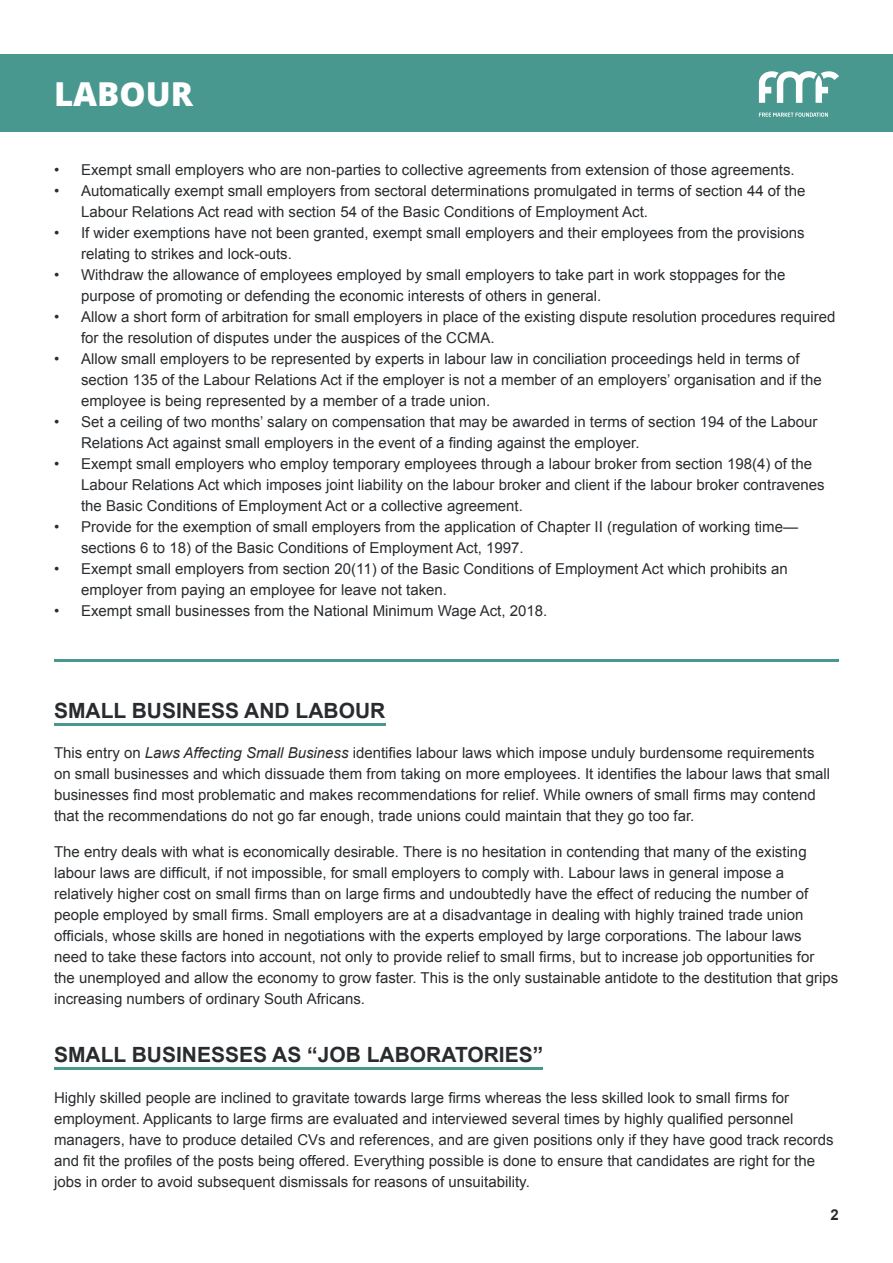
<style>
.page{position:relative;width:893px;height:1263px;background:#fff}
.page>*{position:absolute;margin:0;border:0;box-sizing:border-box;transform-origin:0 0}
.t1{font:800 33px "Open Sans";color:#fff}
.t2{font:700 21px "Arial";color:#292c2f}
.t3{font:15px/21px "Arial";color:#292c2f}
.t4{font:700 15px "Arial";color:#292c2f}
.s1{font-style:italic}
</style>
<div class="page">
<div style="left:0;top:54px;width:893px;height:78px;background:#499890"></div>
<svg style="left:759px;top:71px;width:80px;height:32px"></svg>
<svg style="left:759px;top:112px;width:69px;height:5px"></svg>
<hr style="left:54px;top:723px;width:331px;height:3px;background:#499890">
<hr style="left:54px;top:1067px;width:488px;height:3px;background:#499890">
<hr style="left:54px;top:659px;width:785px;height:2px;background:#499890">
<p class="t1" style="left:54px;top:68px;width:141px">LABOUR</p>
<p class="t3" style="left:54px;top:159px;width:742px">• Exempt small employers who are non-parties to collective agreements from extension of those agreements.</p>
<p class="t3" style="left:81px;top:180px;width:726px;text-indent:-27px">• Automatically exempt small employers from sectoral determinations promulgated in terms of section 44 of the<br>Labour Relations Act read with section 54 of the Basic Conditions of Employment Act.</p>
<p class="t3" style="left:81px;top:222px;width:725px;text-indent:-27px">• If wider exemptions have not been granted, exempt small employers and their employees from the provisions relating to strikes and lock-outs.</p>
<p class="t3" style="left:81px;top:264px;width:706px;text-indent:-27px">• Withdraw the allowance of employees employed by small employers to take part in work stoppages for the purpose of promoting or defending the economic interests of others in general.</p>
<p class="t3" style="left:81px;top:306px;width:756px;text-indent:-27px">• Allow a short form of arbitration for small employers in place of the existing dispute resolution procedures required for the resolution of disputes under the auspices of the CCMA.</p>
<p class="t3" style="left:81px;top:348px;width:742px;text-indent:-27px">• Allow small employers to be represented by experts in labour law in conciliation proceedings held in terms of section 135 of the Labour Relations Act if the employer is not a member of an employers’ organisation and if the employee is being represented by a member of a trade union.</p>
<p class="t3" style="left:81px;top:411px;width:738px;text-indent:-27px">• Set a ceiling of two months’ salary on compensation that may be awarded in terms of section 194 of the Labour<br>Relations Act against small employers in the event of a finding against the employer.</p>
<p class="t3" style="left:81px;top:453px;width:745px;text-indent:-27px">• Exempt small employers who employ temporary employees through a labour broker from section 198(4) of the<br>Labour Relations Act which imposes joint liability on the labour broker and client if the labour broker contravenes the Basic Conditions of Employment Act or a collective agreement.</p>
<p class="t3" style="left:81px;top:516px;width:718px;text-indent:-27px">• Provide for the exemption of small employers from the application of Chapter II (regulation of working time— sections 6 to 18) of the Basic Conditions of Employment Act, 1997.</p>
<p class="t3" style="left:81px;top:558px;width:708px;text-indent:-27px">• Exempt small employers from section 20(11) of the Basic Conditions of Employment Act which prohibits an employer from paying an employee for leave not taken.</p>
<p class="t3" style="left:54px;top:600px;width:495px">• Exempt small businesses from the National Minimum Wage Act, 2018.</p>
<p class="t2" style="left:54px;top:697px;width:333px">SMALL BUSINESS AND LABOUR</p>
<p class="t3" style="left:54px;top:743px;width:778px">This entry on <span class="s1">Laws Affecting Small Business</span> identifies labour laws which impose unduly burdensome requirements on small businesses and which dissuade them from taking on more employees. It identifies the labour laws that small businesses find most problematic and makes recommendations for relief. While owners of small firms may contend that the recommendations do not go far enough, trade unions could maintain that they go too far.</p>
<p class="t3" style="left:54px;top:842px;width:786px">The entry deals with what is economically desirable. There is no hesitation in contending that many of the existing labour laws are difficult, if not impossible, for small employers to comply with. Labour laws in general impose a relatively higher cost on small firms than on large firms and undoubtedly have the effect of reducing the number of people employed by small firms. Small employers are at a disadvantage in dealing with highly trained trade union officials, whose skills are honed in negotiations with the experts employed by large corporations. The labour laws need to take these factors into account, not only to provide relief to small firms, but to increase job opportunities for the unemployed and allow the economy to grow faster. This is the only sustainable antidote to the destitution that grips increasing numbers of ordinary South Africans.</p>
<p class="t2" style="left:54px;top:1041px;width:491px">SMALL BUSINESSES AS “JOB LABORATORIES”</p>
<p class="t3" style="left:54px;top:1087px;width:781px">Highly skilled people are inclined to gravitate towards large firms whereas the less skilled look to small firms for employment. Applicants to large firms are evaluated and interviewed several times by highly qualified personnel managers, have to produce detailed CVs and references, and are given positions only if they have good track records and fit the profiles of the posts being offered. Everything possible is done to ensure that candidates are right for the jobs in order to avoid subsequent dismissals for reasons of unsuitability.</p>
<p class="t4" style="left:831px;top:1205px;width:10px">2</p>
</div>
